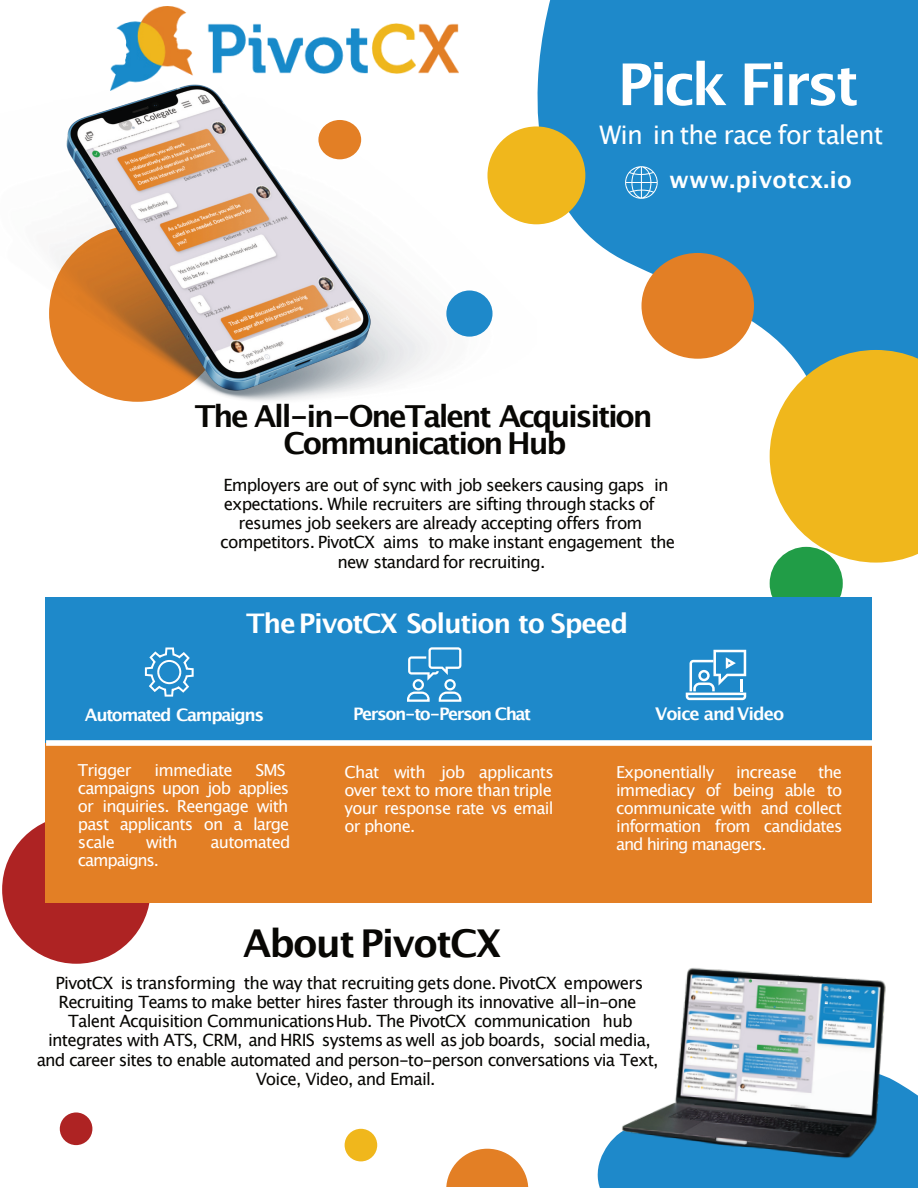
<style>
.page{position:relative;width:918px;height:1188px;background:#fff}
.page>*{position:absolute;margin:0;border:0;box-sizing:border-box;transform-origin:0 0}
.t1{font:700 57.6px "Lucida Grande";letter-spacing:-.065em;color:#fff}
.t2{font:700 38.4px "Lucida Grande";letter-spacing:-.045em;color:#080704}
.t3{font:700 30.3px/26.2px "Lucida Grande";letter-spacing:-.075em;color:#080704;text-align:center}
.t4{font:700 27px "Lucida Grande";letter-spacing:-.05em;color:#fff}
.t5{font:25.5px "Lucida Grande";letter-spacing:-.03em;color:#fff}
.t6{font:700 22.95px "Lucida Grande";letter-spacing:.01em;color:#fff}
.t7{font:700 17.55px "Lucida Grande";letter-spacing:-.055em;color:#fff}
.t8{font:700 17.25px "Lucida Grande";letter-spacing:-.075em;color:#fff}
.t9{font:16.95px/19px "Lucida Grande";letter-spacing:-.05em;color:#080704;text-align:center}
.t10{font:16.5px/18px "Lucida Grande";letter-spacing:-.05em;color:#fff;text-align:justify}
.t11{font:16.5px "Lucida Grande";letter-spacing:-.07em;color:#fff}
</style>
<div class="page">
<svg style="left:537px;top:0;width:381px;height:464px;fill:#1e89ca"></svg>
<div style="left:2px;top:815px;width:149px;height:149px;background:#ae2323;border-radius:50%"></div>
<div style="left:45px;top:737px;width:827px;height:165px;background:#e37f25"></div>
<div style="left:642px;top:253px;width:112px;height:106px;background:#e37f25;border-radius:50%"></div>
<svg style="left:770px;top:350px;width:148px;height:213px;background:#ebbd3a"></svg>
<div style="left:770px;top:547px;width:73px;height:73px;background:#219d47;border-radius:50%"></div>
<svg style="left:446px;top:1149px;width:82px;height:37px"></svg>
<div style="left:60px;top:1112px;width:32px;height:33px;background:#ae2323;border-radius:50%"></div>
<div style="left:345px;top:1129px;width:32px;height:32px;background:#f0b71c;border-radius:50%"></div>
<div style="left:45px;top:598px;width:827px;height:145px;background:#1e89ca"></div>
<svg style="left:625px;top:166px;width:33px;height:33px"></svg>
<img style="left:49px;top:87px;width:487px;height:315px">
<img style="left:111px;top:6px;width:347px;height:85px">
<div style="left:46px;top:740px;width:827px;height:6px;background:#fff"></div>
<div style="left:487px;top:126px;width:98px;height:98px;background:#f0b71c;border-radius:50%"></div>
<div style="left:446px;top:290px;width:47px;height:47px;background:#1e89ca;border-radius:50%"></div>
<div style="left:318px;top:120px;width:43px;height:39px;background:#e37f25;border-radius:50%"></div>
<img style="left:597px;top:968px;width:321px;height:220px">
<svg style="left:686px;top:650px;width:60px;height:50px"></svg>
<svg style="left:145px;top:647px;width:49px;height:50px"></svg>
<svg style="left:407px;top:647px;width:54px;height:55px"></svg>
<h1 class="t1" style="left:617px;top:60px;width:243px">Pick First</h1>
<h3 class="t5" style="left:600px;top:124px;width:285px">Win in the race for talent</h3>
<h3 class="t6" style="left:669px;top:170px;width:184px">www.pivotcx.io</h3>
<h3 class="t3" style="left:195px;top:405px;width:459px">The All-in-OneTalent Acquisition<br>Communication Hub</h3>
<p class="t9" style="left:224px;top:477px;width:447px">Employers are out of sync with job seekers causing gaps in</p>
<p class="t9" style="left:224px;top:496px;width:433px">expectations. While recruiters are sifting through stacks of</p>
<p class="t9" style="left:239px;top:515px;width:405px">resumes job seekers are already accepting offers from</p>
<p class="t9" style="left:220px;top:534px;width:456px">competitors. PivotCX aims to make instant engagement the</p>
<p class="t9" style="left:338px;top:553px;width:209px">new standard for recruiting.</p>
<h3 class="t4" style="left:246px;top:612px;width:384px">The PivotCX Solution to Speed</h3>
<p class="t8" style="left:85px;top:707px;width:181px">Automated Campaigns</p>
<p class="t8" style="left:353px;top:707px;width:180px">Person-to-Person Chat</p>
<p class="t7" style="left:655px;top:707px;width:131px">Voice and Video</p>
<p class="t10" style="left:78px;top:762px;width:55px">Trigger</p>
<p class="t10" style="left:155px;top:762px;width:80px">immediate</p>
<p class="t10" style="left:78px;top:762px;width:213px;text-align:left;text-indent:177px">SMS campaigns upon job applies or inquiries. Reengage with past applicants on a large scale</p>
<p class="t10" style="left:146px;top:834px;width:33px">with</p>
<p class="t10" style="left:211px;top:834px;width:82px">automated</p>
<p class="t11" style="left:78px;top:853px;width:83px">campaigns.</p>
<p class="t10" style="left:345px;top:765px;width:211px">Chat with job applicants over text to more than triple your response rate vs email or phone.</p>
<p class="t10" style="left:616px;top:765px;width:100px">Exponentially</p>
<p class="t10" style="left:736px;top:765px;width:62px">increase</p>
<p class="t10" style="left:616px;top:765px;width:228px;text-indent:202px">the immediacy of being able to communicate with and collect information from candidates and hiring managers.</p>
<h2 class="t2" style="left:243px;top:927px;width:260px">About PivotCX</h2>
<p class="t9" style="left:37px;top:975px;width:623px">PivotCX is transforming the way that recruiting gets done. PivotCX empowers Recruiting Teams to make better hires faster through its innovative all-in-one Talent Acquisition CommunicationsHub. The PivotCX communication hub integrates with ATS, CRM, and HRIS systems as well as job boards, social media, and career sites to enable automated and person-to-person conversations via Text, Voice, Video, and Email.</p>
</div>
